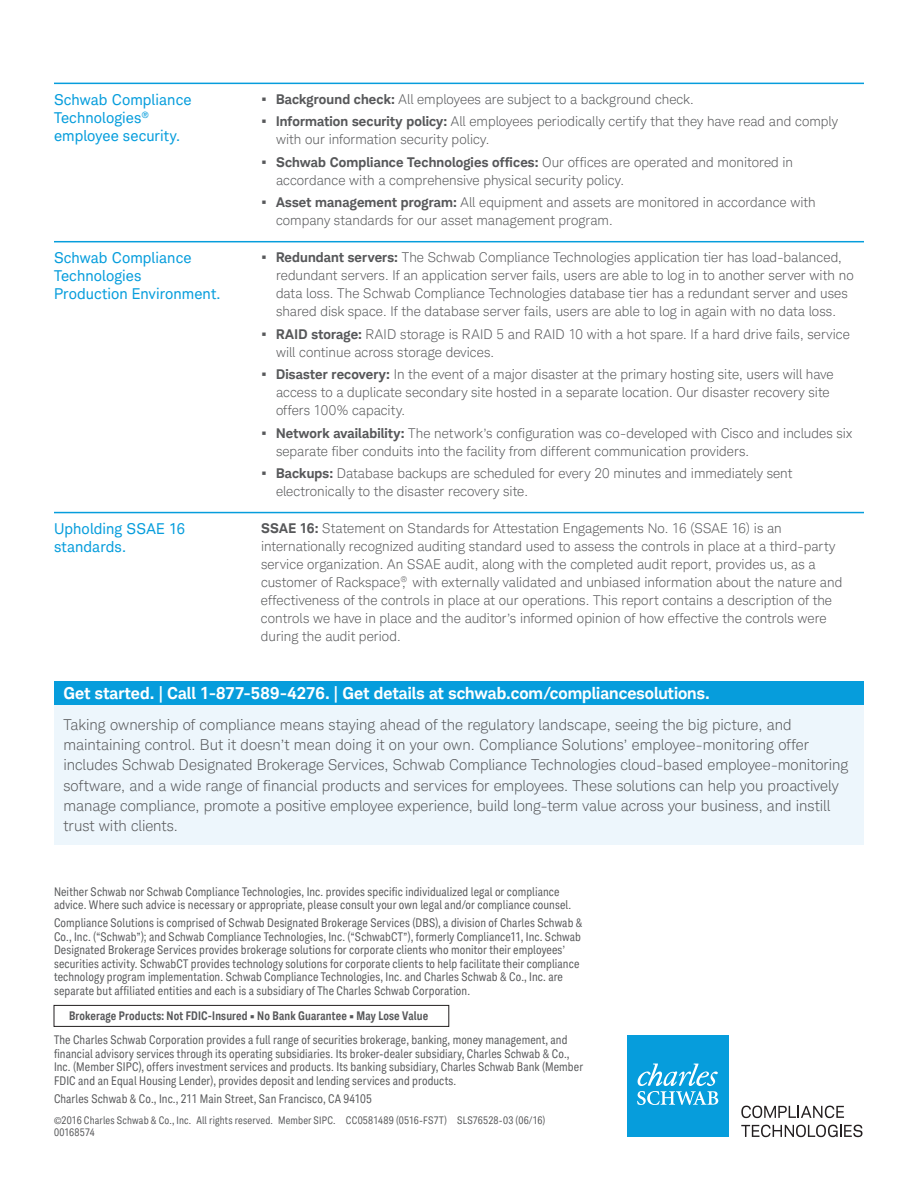
<style>
.page{position:relative;width:918px;height:1188px;background:#fff}
.page>*{position:absolute;margin:0;border:0;box-sizing:border-box;transform-origin:0 0}
.t1{font:700 16.5px "Charles Modern";letter-spacing:.005em;color:#fff}
.t2{font:300 15px/20.2px "Charles Modern";color:#57585a}
.t3{font:15px/18px "Charles Modern";letter-spacing:.005em;color:#069ddc}
.t4{font:300 13.5px/18px "Charles Modern";letter-spacing:.005em;color:#57585a}
.t5{font:condensed 12px/13.5px "Charles Modern";letter-spacing:.01em;color:#57585a}
.t6{font:700 condensed 12px "Charles Modern";letter-spacing:.01em;color:#57585a}
.t7{font:condensed 10.5px/12px "Charles Modern";letter-spacing:.015em;color:#57585a}
.s1{font-weight:400;font-size:16.5px}
.s2{font-weight:700}
</style>
<div class="page">
<div style="left:627px;top:1035px;width:101px;height:102px;background:#069ddc"></div>
<svg style="left:637px;top:1064px;width:81px;height:41px"></svg>
<svg style="left:741px;top:1106px;width:103px;height:12px"></svg>
<svg style="left:741px;top:1125px;width:121px;height:12px"></svg>
<hr style="left:54px;top:241px;width:207px;height:1px;background:#069ddc">
<hr style="left:261px;top:241px;width:603px;height:1px;background:#069ddc">
<hr style="left:54px;top:512px;width:207px;height:1px;background:#069ddc">
<hr style="left:261px;top:512px;width:603px;height:1px;background:#069ddc">
<hr style="left:54px;top:83px;width:207px;height:1px;background:#069ddc">
<hr style="left:261px;top:83px;width:603px;height:1px;background:#069ddc">
<div style="left:54px;top:1005px;width:395px;height:22px;border:1px solid #231f20"></div>
<div style="left:54px;top:681px;width:810px;height:24px;background:#069ddc"></div>
<div style="left:54px;top:705px;width:810px;height:140px;background:#edf6fc"></div>
<p class="t3" style="left:54px;top:90px;width:139px">Schwab Compliance<br>Technologies<sup>® </sup>employee security.</p>
<p class="t4" style="left:261px;top:90px;width:434px"><span class="s1">•</span> <span class="s2">Background check:</span> All employees are subject to a background check.</p>
<p class="t4" style="left:276px;top:112px;width:563px;text-indent:-15px"><span class="s1">•</span> <span class="s2">Information security policy:</span> All employees periodically certify that they have read and comply with our information security policy.</p>
<p class="t4" style="left:276px;top:153px;width:519px;text-indent:-15px"><span class="s1">•</span> <span class="s2">Schwab Compliance Technologies offices:</span> Our offices are operated and monitored in accordance with a comprehensive physical security policy.</p>
<p class="t4" style="left:276px;top:193px;width:541px;text-indent:-15px"><span class="s1">•</span> <span class="s2">Asset management program:</span> All equipment and assets are monitored in accordance with company standards for our asset management program.</p>
<p class="t3" style="left:54px;top:249px;width:168px">Schwab Compliance<br>Technologies<br>Production Environment.</p>
<p class="t4" style="left:276px;top:248px;width:579px;text-indent:-15px"><span class="s1">•</span> <span class="s2">Redundant servers:</span> The Schwab Compliance Technologies application tier has load-balanced, redundant servers. If an application server fails, users are able to log in to another server with no data loss. The Schwab Compliance Technologies database tier has a redundant server and uses shared disk space. If the database server fails, users are able to log in again with no data loss.</p>
<p class="t4" style="left:276px;top:325px;width:575px;text-indent:-15px"><span class="s1">•</span> <span class="s2">RAID storage:</span> RAID storage is RAID 5 and RAID 10 with a hot spare. If a hard drive fails, service will continue across storage devices.</p>
<p class="t4" style="left:276px;top:365px;width:559px;text-indent:-15px"><span class="s1">•</span> <span class="s2">Disaster recovery:</span> In the event of a major disaster at the primary hosting site, users will have access to a duplicate secondary site hosted in a separate location. Our disaster recovery site offers 100% capacity.</p>
<p class="t4" style="left:276px;top:424px;width:578px;text-indent:-15px"><span class="s1">•</span> <span class="s2">Network availability:</span> The network’s configuration was co-developed with Cisco and includes six separate fiber conduits into the facility from different communication providers.</p>
<p class="t4" style="left:276px;top:464px;width:518px;text-indent:-15px"><span class="s1">•</span> <span class="s2">Backups:</span> Database backups are scheduled for every 20 minutes and immediately sent electronically to the disaster recovery site.</p>
<p class="t3" style="left:54px;top:520px;width:132px">Upholding SSAE 16 standards.</p>
<p class="t4" style="left:261px;top:519px;width:583px"><span class="s2">SSAE 16:</span> Statement on Standards for Attestation Engagements No. 16 (SSAE 16) is an internationally recognized auditing standard used to assess the controls in place at a third-party service organization. An SSAE audit, along with the completed audit report, provides us, as a customer of Rackspace<sup>®</sup>, with externally validated and unbiased information about the nature and effectiveness of the controls in place at our operations. This report contains a description of the controls we have in place and the auditor’s informed opinion of how effective the controls were during the audit period.</p>
<p class="t1" style="left:63px;top:684px;width:648px">Get started. | Call 1-877-589-4276. | Get details at schwab.com/compliancesolutions.</p>
<p class="t2" style="left:63px;top:715px;width:786px">Taking ownership of compliance means staying ahead of the regulatory landscape, seeing the big picture, and maintaining control. But it doesn’t mean doing it on your own. Compliance Solutions’ employee-monitoring offer includes Schwab Designated Brokerage Services, Schwab Compliance Technologies cloud-based employee-monitoring software, and a wide range of financial products and services for employees. These solutions can help you proactively manage compliance, promote a positive employee experience, build long-term value across your business, and instill trust with clients.</p>
<p class="t5" style="left:54px;top:885px;width:519px">Neither Schwab nor Schwab Compliance Technologies, Inc. provides specific individualized legal or compliance advice. Where such advice is necessary or appropriate, please consult your own legal and/or compliance counsel.</p>
<p class="t5" style="left:54px;top:917px;width:530px">Compliance Solutions is comprised of Schwab Designated Brokerage Services (DBS), a division of Charles Schwab &amp; Co., Inc. (“Schwab”); and Schwab Compliance Technologies, Inc. (“SchwabCT”), formerly Compliance11, Inc. Schwab Designated Brokerage Services provides brokerage solutions for corporate clients who monitor their employees’ securities activity. SchwabCT provides technology solutions for corporate clients to help facilitate their compliance technology program implementation. Schwab Compliance Technologies, Inc. and Charles Schwab &amp; Co., Inc. are separate but affiliated entities and each is a subsidiary of The Charles Schwab Corporation.</p>
<p class="t6" style="left:69px;top:1009px;width:361px">Brokerage Products: Not FDIC-Insured • No Bank Guarantee • May Lose Value</p>
<p class="t5" style="left:54px;top:1034px;width:531px">The Charles Schwab Corporation provides a full range of securities brokerage, banking, money management, and financial advisory services through its operating subsidiaries. Its broker-dealer subsidiary, Charles Schwab &amp; Co., Inc. (Member SIPC), offers investment services and products. Its banking subsidiary, Charles Schwab Bank (Member FDIC and an Equal Housing Lender), provides deposit and lending services and products.</p>
<p class="t5" style="left:54px;top:1092px;width:319px">Charles Schwab &amp; Co., Inc., 211 Main Street, San Francisco, CA 94105</p>
<p class="t7" style="left:54px;top:1114px;width:493px">©2016 Charles Schwab &amp; Co., Inc. All rights reserved. Member SIPC. CC0581489 (0516-FS7T) SLS76528-03 (06/16)<br>00168574</p>
</div>
